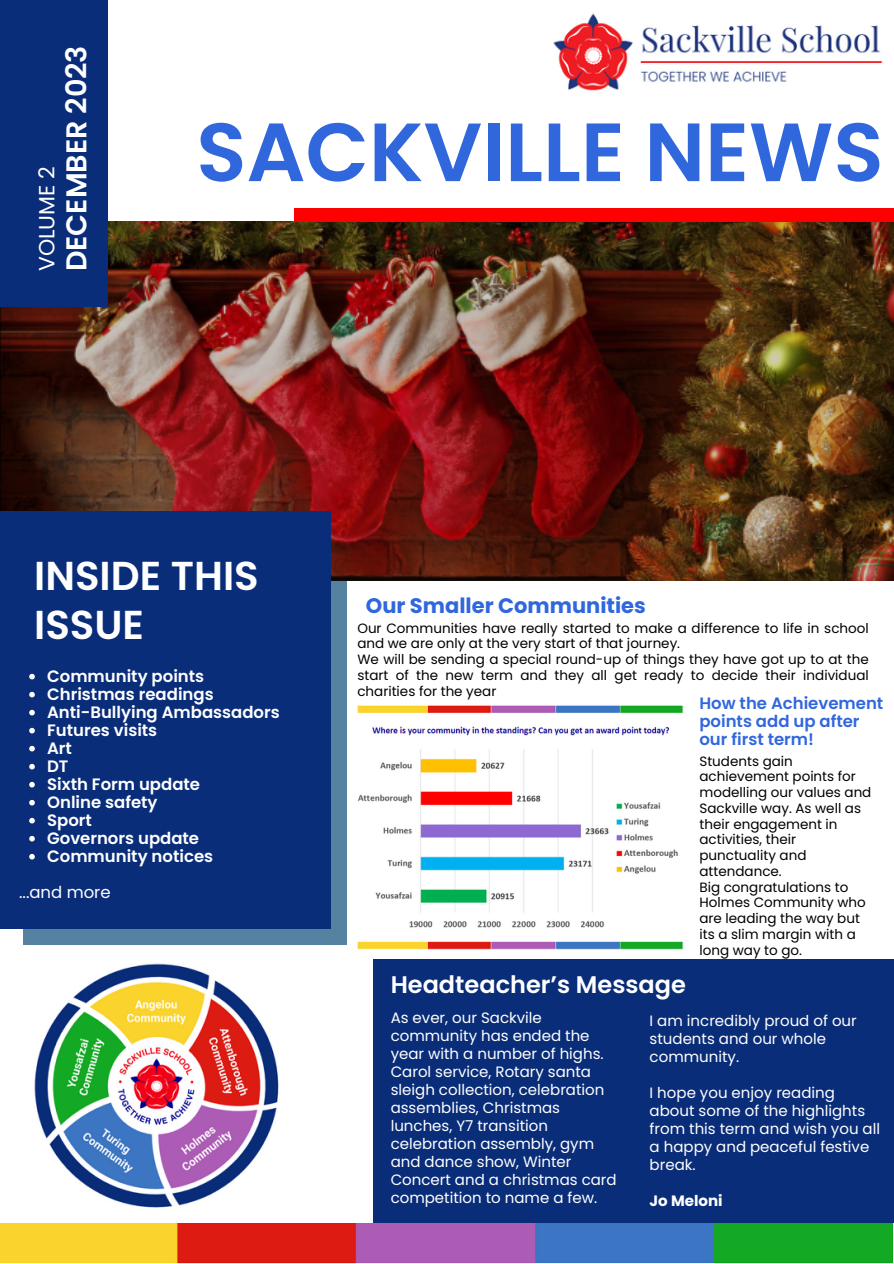
<style>
.page{position:relative;width:894px;height:1264px;background:#fff}
.page>*{position:absolute;margin:0;border:0;box-sizing:border-box;transform-origin:0 0}
.t1{font:600 82.5px "Poppins";color:#3167dd}
.t2{font:600 40.35px/48.3px "Poppins";color:#fff}
.t3{font:600 28.65px "Poppins";color:#fff}
.t4{font:600 24px "Poppins";color:#fff}
.t5{font:21.9px "Poppins";color:#fff}
.t6{font:700 21px "Poppins";color:#3167dd}
.t7{font:600 16.5px "Poppins";color:#fff}
.t8{font:600 16.5px/18px "Poppins";color:#3167dd}
.t9{font:16.5px "Poppins";color:#fff}
.t10{font:15px/18px "Poppins";color:#fff}
.t11{font:700 15px "Poppins";color:#fff}
.t12{font:13.5px/15.8px "Poppins";color:#000}
</style>
<div class="page">
<div style="left:23px;top:530px;width:323px;height:414px;background:#5582a1"></div>
<img style="left:0;top:221px;width:893px;height:359px">
<div style="left:294px;top:208px;width:599px;height:14px;background:#f00"></div>
<div style="left:0;top:0;width:107px;height:306px;background:#0a2d79"></div>
<div style="left:0;top:511px;width:331px;height:417px;background:#0a2d79"></div>
<div style="left:373px;top:959px;width:520px;height:304px;background:#0a2d79"></div>
<img style="left:553px;top:13px;width:330px;height:78px">
<img style="left:0;top:1223px;width:893px;height:40px">
<img style="left:34px;top:963px;width:245px;height:245px">
<img style="left:357px;top:705px;width:326px;height:244px">
<svg style="left:29px;top:673px;width:6px;height:6px"></svg>
<svg style="left:29px;top:691px;width:6px;height:6px"></svg>
<svg style="left:29px;top:709px;width:6px;height:6px"></svg>
<svg style="left:29px;top:727px;width:6px;height:6px"></svg>
<svg style="left:29px;top:745px;width:6px;height:6px"></svg>
<svg style="left:29px;top:763px;width:6px;height:6px"></svg>
<svg style="left:29px;top:781px;width:6px;height:6px"></svg>
<svg style="left:29px;top:799px;width:6px;height:6px"></svg>
<svg style="left:29px;top:817px;width:6px;height:6px"></svg>
<svg style="left:29px;top:835px;width:6px;height:6px"></svg>
<svg style="left:29px;top:853px;width:6px;height:6px"></svg>
<p class="t5" style="left:31px;top:271px;width:106px;rotate:-90deg">VOLUME 2</p>
<p class="t3" style="left:56px;top:271px;width:227px;rotate:-90deg">DECEMBER 2023</p>
<h2 class="t1" style="left:196px;top:94px;width:688px">SACKVILLE NEWS</h2>
<p class="t2" style="left:34px;top:552px;width:226px">INSIDE THIS<br>ISSUE</p>
<p class="t7" style="left:47px;top:664px;width:158px">Community points</p>
<p class="t7" style="left:47px;top:682px;width:168px">Christmas readings</p>
<p class="t7" style="left:47px;top:700px;width:234px">Anti-Bullying Ambassadors</p>
<p class="t7" style="left:47px;top:718px;width:112px">Futures visits</p>
<p class="t7" style="left:47px;top:736px;width:26px">Art</p>
<p class="t7" style="left:47px;top:754px;width:23px">DT</p>
<p class="t7" style="left:47px;top:772px;width:154px">Sixth Form update</p>
<p class="t7" style="left:47px;top:790px;width:112px">Online safety</p>
<p class="t7" style="left:47px;top:808px;width:46px">Sport</p>
<h6 class="t7" style="left:47px;top:826px;width:153px">Governors update</h6>
<p class="t7" style="left:47px;top:844px;width:167px">Community notices</p>
<p class="t9" style="left:19px;top:880px;width:93px">...and more</p>
<p class="t6" style="left:366px;top:590px;width:281px">Our Smaller Communities</p>
<p class="t12" style="left:357px;top:620px;width:512px">Our Communities have really started to make a difference to life in school and we are only at the very start of that journey.</p>
<p class="t12" style="left:357px;top:651px;width:513px;text-align:justify">We will be sending a special round-up of things they have got up to at the start of the new term and they all get ready to decide their individual charities for the year</p>
<p class="t8" style="left:699px;top:694px;width:185px">How the Achievement points add up after our first term!</p>
<p class="t12" style="left:699px;top:753px;width:173px">Students gain achievement points for modelling our values and<br>Sackville way. As well as their engagement in activities, their punctuality and attendance.</p>
<p class="t12" style="left:699px;top:879px;width:168px">Big congratulations to<br>Holmes Community who are leading the way but its a slim margin with a long way to go.</p>
<p class="t4" style="left:390px;top:967px;width:296px">Headteacher’s Message</p>
<p class="t10" style="left:390px;top:1008px;width:227px">As ever, our Sackvile community has ended the year with a number of highs.<br>Carol service, Rotary santa sleigh collection, celebration assemblies, Christmas lunches, Y7 transition celebration assembly, gym and dance show, Winter<br>Concert and a christmas card competition to name a few.</p>
<p class="t10" style="left:649px;top:1011px;width:209px">I am incredibly proud of our students and our whole community.</p>
<p class="t10" style="left:649px;top:1083px;width:232px">I hope you enjoy reading about some of the highlights from this term and wish you all a happy and peaceful festive break.</p>
<h5 class="t11" style="left:649px;top:1189px;width:74px">Jo Meloni</h5>
</div>
